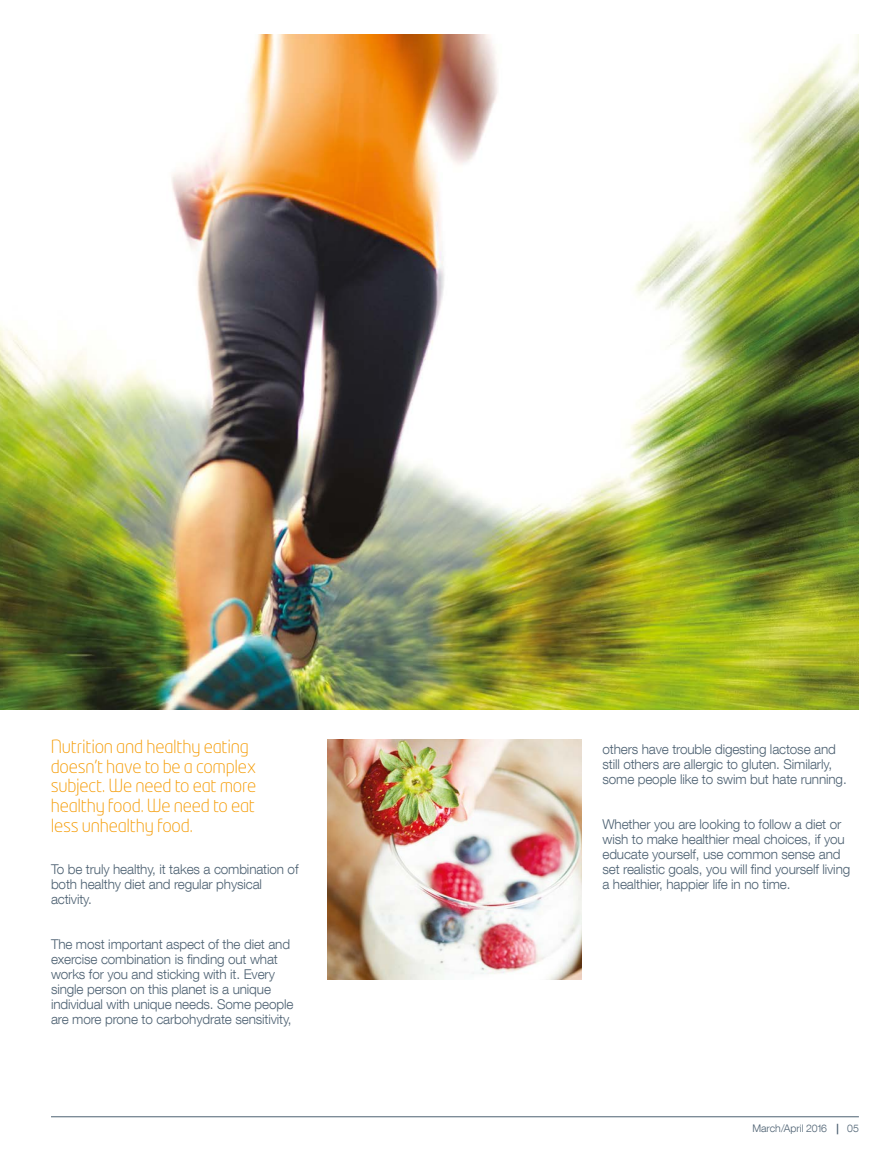
<style>
.page{position:relative;width:891px;height:1161px;background:#fff}
.page>*{position:absolute;margin:0;border:0;box-sizing:border-box;transform-origin:0 0}
.t1{font:300 18px/19.8px "Neo Tech Pro";letter-spacing:-.01em;color:#f59a00}
.t2{font:300 13.5px/15px "Helvetica Neue LT Com";letter-spacing:-.01em;color:#4d6172}
.t3{font:300 10.5px "Helvetica Neue LT Com";color:#4d6172}
.s1{font-weight:700}
</style>
<div class="page">
<img style="left:0;top:34px;width:859px;height:675px">
<hr style="left:51px;top:1116px;width:808px;height:1px;background:#4d6172">
<img style="left:327px;top:739px;width:254px;height:240px">
<h1 class="t1" style="left:51px;top:736px;width:207px">Nutrition and healthy eating doesn’t have to be a complex subject. We need to eat more healthy food. We need to eat less unhealthy food.</h1>
<p class="t2" style="left:51px;top:861px;width:249px">To be truly healthy, it takes a combination of both healthy diet and regular physical activity.</p>
<p class="t2" style="left:51px;top:936px;width:244px">The most important aspect of the diet and exercise combination is finding out what works for you and sticking with it. Every single person on this planet is a unique individual with unique needs. Some people are more prone to carbohydrate sensitivity,</p>
<p class="t2" style="left:602px;top:741px;width:246px">others have trouble digesting lactose and still others are allergic to gluten. Similarly, some people like to swim but hate running.</p>
<p class="t2" style="left:602px;top:816px;width:249px">Whether you are looking to follow a diet or wish to make healthier meal choices, if you educate yourself, use common sense and set realistic goals, you will find yourself living a healthier, happier life in no time.</p>
<p class="t3" style="left:752px;top:1122px;width:88px">March/April 2016 <span class="s1">|</span></p>
<p class="t3" style="left:847px;top:1122px;width:13px">05</p>
</div>
